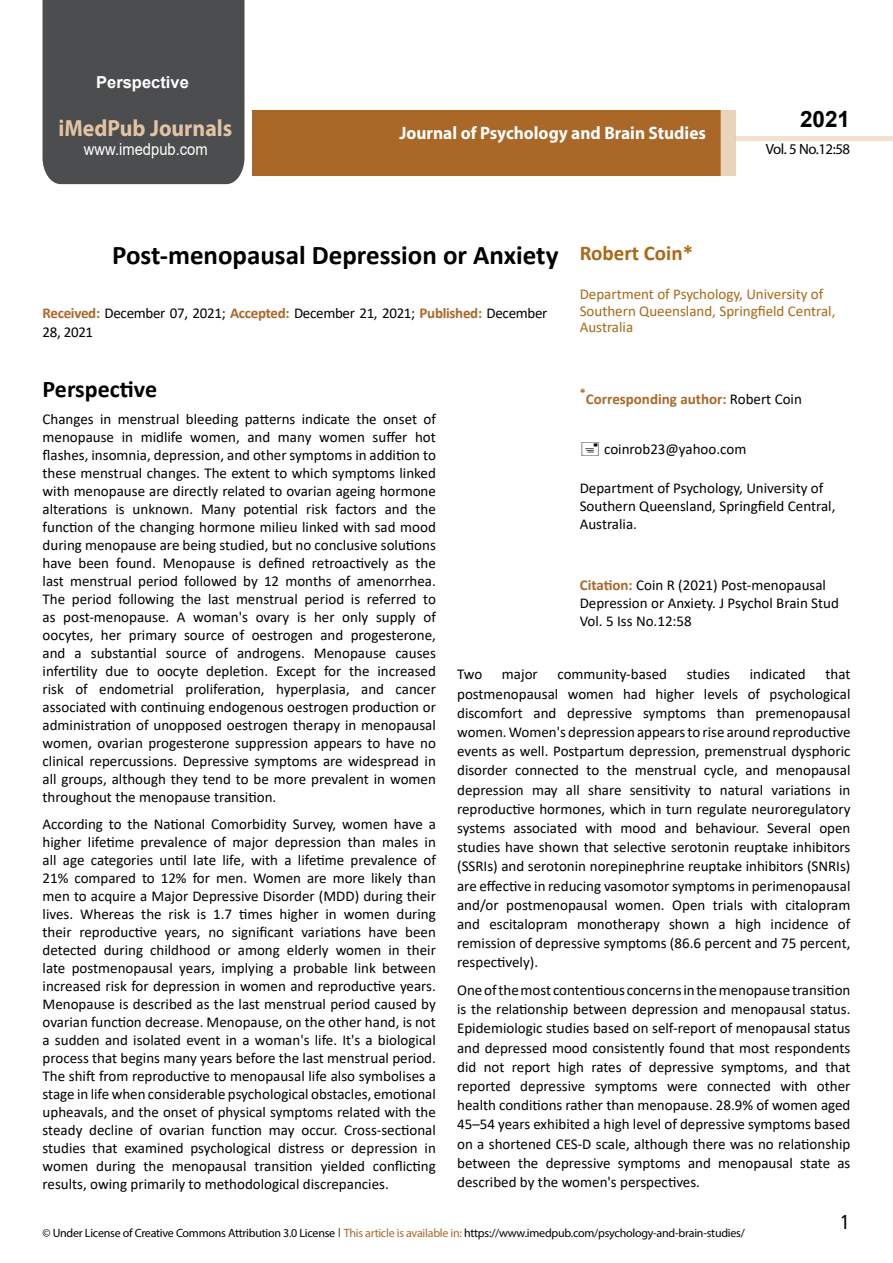
<style>
.page{position:relative;width:893px;height:1263px;background:#fff}
.page>*{position:absolute;margin:0;border:0;box-sizing:border-box;transform-origin:0 0}
.t1{font:700 27px "Calibri";color:#000}
.t2{font:25.5px "Tunga";color:#000}
.t3{font:700 24px "Calibri";color:#000}
.t4{font:700 23.4px "Myriad Pro";color:#e2c4a4;scale:.93 1}
.t5{font:700 22.5px "Arial";color:#000}
.t6{font:700 18px "Myriad Pro";color:#fff;scale:.96 1}
.t7{font:16.5px "Arial";color:#fff;scale:.89 1}
.t8{font:700 16.5px "Arial";color:#fff}
.t9{font:15px/18px "Calibri";color:#000;text-align:justify}
.t10{font:15px/16.5px "Calibri";color:#ab6715}
.t11{font:15px/18.8px "Calibri";letter-spacing:-.02em;color:#000}
.t12{font:700 15px "Calibri";color:#aa6828}
.t13{font:14.85px "Myriad Pro";letter-spacing:-.03em;color:#000}
.t14{font:700 12.3px "Calibri";color:#ab6715}
.t15{font:12px "Myriad Pro";letter-spacing:-.02em;color:#000}
.s1{font-weight:700;color:#aa6828}
.s2{font-weight:400;color:#000}
.s3{font-family:"Tunga"}
.s4{color:#aa6828}
</style>
<div class="page">
<div style="left:43px;top:0;width:201px;height:184px;background:#4c4d4f"></div>
<div style="left:252px;top:110px;width:469px;height:66px;background:#aa6828"></div>
<div style="left:720px;top:110px;width:16px;height:66px;background:#e9d3bb"></div>
<hr style="left:736px;top:137px;width:157px;height:4px;background:#f0e1d1">
<p class="t8" style="left:96px;top:70px;width:94px">Perspective</p>
<h3 class="t4" style="left:58px;top:113px;width:188px">iMedPub Journals</h3>
<p class="t7" style="left:84px;top:138px;width:141px">www.imedpub.com</p>
<p class="t6" style="left:399px;top:121px;width:321px">Journal of Psychology and Brain Studies</p>
<h3 class="t5" style="left:800px;top:104px;width:52px">2021</h3>
<p class="t13" style="left:766px;top:140px;width:86px">Vol. 5 No.12:58</p>
<h1 class="t1" style="left:112px;top:236px;width:582px">Post-menopausal Depression or Anxiety <sup>Robert</sup> <sup>Coin*</sup></h1>
<p class="t10" style="left:580px;top:286px;width:257px">Department of Psychology, University of<br>Southern Queensland, Springfield Central,<br>Australia</p>
<p class="t11" style="left:43px;top:303px;width:506px"><span class="s1">Received:</span> December 07, 2021; <span class="s1">Accepted:</span> December 21, 2021; <span class="s1">Published:</span> December<br>28, 2021</p>
<h3 class="t3" style="left:43px;top:372px;width:116px">Perspective</h3>
<p class="t9" style="left:43px;top:410px;width:395px">Changes in menstrual bleeding patterns indicate the onset of menopause in midlife women, and many women suffer hot flashes, insomnia, depression, and other symptoms in addition to these menstrual changes. The extent to which symptoms linked with menopause are directly related to ovarian ageing hormone alterations is unknown. Many potential risk factors and the function of the changing hormone milieu linked with sad mood during menopause are being studied, but no conclusive solutions have been found. Menopause is defined retroactively as the last menstrual period followed by 12 months of amenorrhea.<br>The period following the last menstrual period is referred to as post-menopause. A woman's ovary is her only supply of oocytes, her primary source of oestrogen and progesterone, and a substantial source of androgens. Menopause causes infertility due to oocyte depletion. Except for the increased risk of endometrial proliferation, hyperplasia, and cancer associated with continuing endogenous oestrogen production or administration of unopposed oestrogen therapy in menopausal women, ovarian progesterone suppression appears to have no clinical repercussions. Depressive symptoms are widespread in all groups, although they tend to be more prevalent in women throughout the menopause transition.</p>
<p class="t9" style="left:43px;top:814px;width:395px">According to the National Comorbidity Survey, women have a higher lifetime prevalence of major depression than males in all age categories until late life, with a lifetime prevalence of 21% compared to 12% for men. Women are more likely than men to acquire a Major Depressive Disorder (MDD) during their lives. Whereas the risk is 1.7 times higher in women during their reproductive years, no significant variations have been detected during childhood or among elderly women in their late postmenopausal years, implying a probable link between increased risk for depression in women and reproductive years.<br>Menopause is described as the last menstrual period caused by ovarian function decrease. Menopause, on the other hand, is not a sudden and isolated event in a woman's life. It's a biological process that begins many years before the last menstrual period.<br>The shift from reproductive to menopausal life also symbolises a stage in life when considerable psychological obstacles, emotional upheavals, and the onset of physical symptoms related with the steady decline of ovarian function may occur. Cross-sectional studies that examined psychological distress or depression in women during the menopausal transition yielded conflicting results, owing primarily to methodological discrepancies.</p>
<p class="t14" style="left:580px;top:384px;width:8px">*</p>
<p class="t12" style="left:586px;top:389px;width:218px">Corresponding author: <span class="s2">Robert Coin</span></p>
<p class="t9" style="left:604px;top:439px;width:144px">coinrob23@yahoo.com</p>
<p class="t9" style="left:580px;top:479px;width:257px;text-align:left">Department of Psychology, University of<br>Southern Queensland, Springfield Central,<br>Australia.</p>
<p class="t9" style="left:580px;top:575px;width:261px;text-align:left"><span class="s1">Citation:</span> Coin R (2021) Post-menopausal<br>Depression or Anxiety. J Psychol Brain Stud<br>Vol. 5 Iss No.12:58</p>
<p class="t9" style="left:457px;top:665px;width:27px">Two</p>
<p class="t9" style="left:502px;top:665px;width:37px">major</p>
<p class="t9" style="left:557px;top:665px;width:111px">community-based</p>
<p class="t9" style="left:687px;top:665px;width:45px">studies</p>
<p class="t9" style="left:750px;top:665px;width:58px">indicated</p>
<p class="t9" style="left:457px;top:664px;width:395px;line-height:19.2px;text-indent:368px">that postmenopausal women had higher levels of psychological discomfort and depressive symptoms than premenopausal women. Women's depression appears to rise around reproductive events as well. Postpartum depression, premenstrual dysphoric disorder connected to the menstrual cycle, and menopausal depression may all share sensitivity to natural variations in reproductive hormones, which in turn regulate neuroregulatory systems associated with mood and behaviour. Several open studies have shown that selective serotonin reuptake inhibitors (SSRIs) and serotonin norepinephrine reuptake inhibitors (SNRIs) are effective in reducing vasomotor symptoms in perimenopausal and/or postmenopausal women. Open trials with citalopram and escitalopram monotherapy shown a high incidence of remission of depressive symptoms (86.6 percent and 75 percent, respectively).</p>
<p class="t9" style="left:457px;top:980px;width:395px;line-height:19.2px">One of the most contentious concerns in the menopause transition is the relationship between depression and menopausal status.<br>Epidemiologic studies based on self-report of menopausal status and depressed mood consistently found that most respondents did not report high rates of depressive symptoms, and that reported depressive symptoms were connected with other health conditions rather than menopause. 28.9% of women aged 45–54 years exhibited a high level of depressive symptoms based on a shortened CES-D scale, although there was no relationship between the depressive symptoms and menopausal state as described by the women's perspectives.</p>
<p class="t15" style="left:43px;top:1225px;width:704px">© Under License of Creative Commons Attribution 3.0 License <span class="s3">|</span> <span class="s4">This article is available in:</span> https://www.imedpub.com/psychology-and-brain-studies/</p>
<h2 class="t2" style="left:841px;top:1205px;width:9px">1</h2>
</div>
